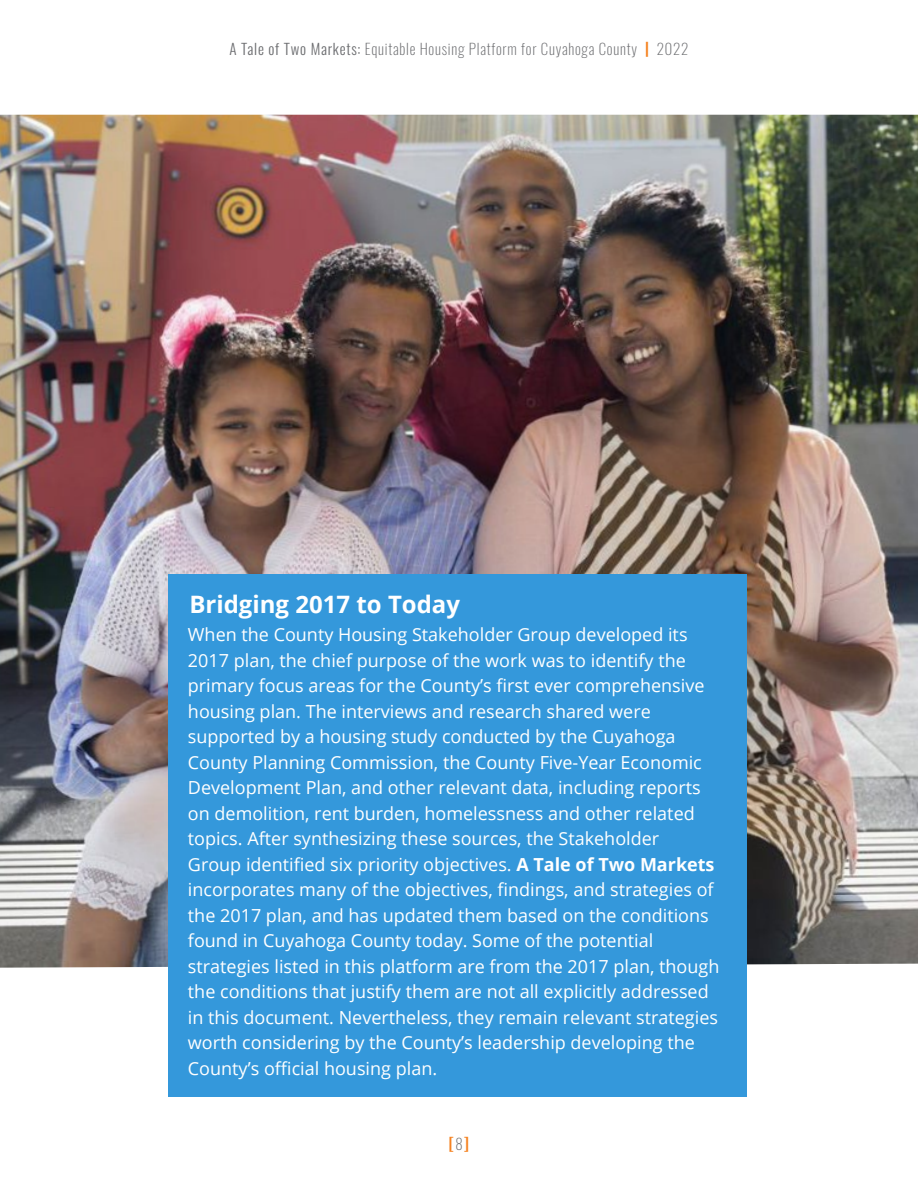
<style>
.page{position:relative;width:918px;height:1188px;background:#fff}
.page>*{position:absolute;margin:0;border:0;box-sizing:border-box;transform-origin:0 0}
.t1{font:700 24px "Open Sans";color:#fff}
.t2{font:18px/25.5px "Open Sans";color:#fff}
.t3{font:200 15px "Oswald";letter-spacing:.05em;color:#6b6c6f}
.t4{font:600 15px "Oswald";color:#f58220}
.s1{font-weight:400}
.s2{font-weight:600;color:#f58220}
.s3{font-weight:700}
.s4{font-weight:200;color:#6b6c6f}
</style>
<div class="page">
<img style="left:0;top:115px;width:918px;height:853px">
<div style="left:168px;top:575px;width:579px;height:522px;background:#3498db"></div>
<p class="t3" style="left:230px;top:39px;width:460px"><span class="s1">A Tale of Two Markets:</span> Equitable Housing Platform for Cuyahoga County <span class="s2">|</span> 2022</p>
<h1 class="t1" style="left:189px;top:587px;width:272px">Bridging 2017 to Today</h1>
<p class="t2" style="left:188px;top:622px;width:533px">When the County Housing Stakeholder Group developed its 2017 plan, the chief purpose of the work was to identify the primary focus areas for the County’s first ever comprehensive housing plan. The interviews and research shared were supported by a housing study conducted by the Cuyahoga County Planning Commission, the County Five-Year Economic Development Plan, and other relevant data, including reports on demolition, rent burden, homelessness and other related topics. After synthesizing these sources, the Stakeholder<br>Group identified six priority objectives. <span class="s3">A Tale of Two Markets </span>incorporates many of the objectives, findings, and strategies of the 2017 plan, and has updated them based on the conditions found in Cuyahoga County today. Some of the potential strategies listed in this platform are from the 2017 plan, though the conditions that justify them are not all explicitly addressed in this document. Nevertheless, they remain relevant strategies worth considering by the County’s leadership developing the County’s official housing plan.</p>
<p class="t4" style="left:449px;top:1132px;width:22px">[<span class="s4">8</span>]</p>
</div>
